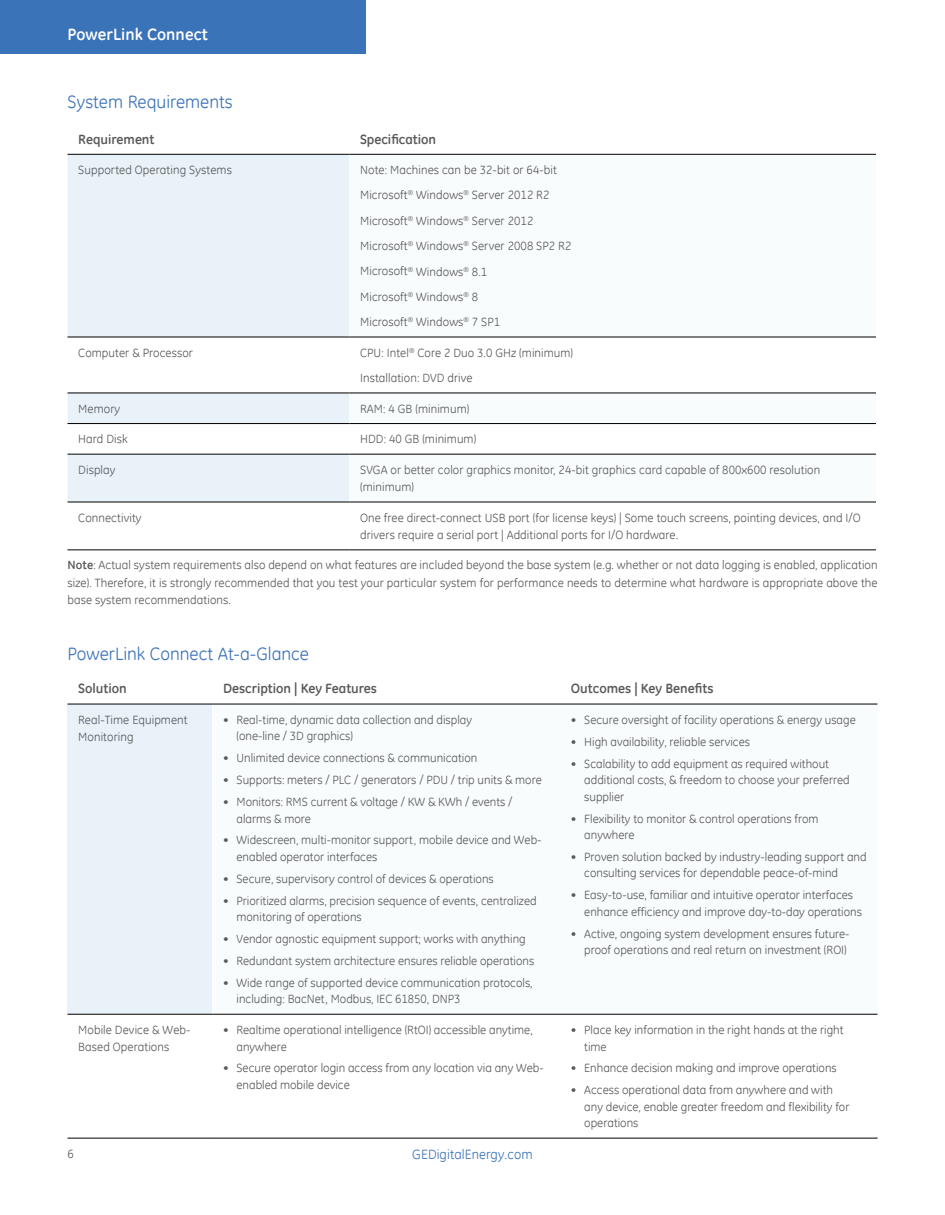
<style>
.page{position:relative;width:945px;height:1215px;background:#fff}
.page>*{position:absolute;margin:0;border:0;box-sizing:border-box;transform-origin:0 0}
.t1{font:18px "GE Inspira";color:#3b73b9}
.t2{font:700 16.5px "GE Inspira";letter-spacing:.005em;color:#fff}
.t3{font:700 13.5px "GE Inspira";color:#58595b}
.t4{font:13.5px "GE Inspira";letter-spacing:.005em;color:#3b73b9}
.t5{font:12px/16.5px "GE Inspira";color:#58595b}
.s1{font-weight:700}
</style>
<div class="page">
<div style="left:0;top:0;width:365px;height:54px;background:#3b73b9"></div>
<div style="left:68px;top:155px;width:281px;height:182px;background:#e8f2f8"></div>
<svg style="left:68px;top:392px;width:281px;height:158px;fill:#e8f2f8"></svg>
<svg style="left:349px;top:392px;width:527px;height:158px"></svg>
<hr style="left:68px;top:154px;width:281px;height:1px;background:#000">
<hr style="left:349px;top:154px;width:527px;height:1px;background:#000">
<hr style="left:68px;top:337px;width:281px;height:1px;background:#000">
<hr style="left:349px;top:337px;width:527px;height:1px;background:#000">
<hr style="left:68px;top:393px;width:281px;height:1px;background:#000">
<hr style="left:349px;top:393px;width:527px;height:1px;background:#000">
<hr style="left:68px;top:423px;width:281px;height:1px;background:#000">
<hr style="left:349px;top:423px;width:527px;height:1px;background:#000">
<hr style="left:68px;top:454px;width:281px;height:1px;background:#000">
<hr style="left:349px;top:454px;width:527px;height:1px;background:#000">
<hr style="left:68px;top:502px;width:281px;height:1px;background:#000">
<hr style="left:349px;top:502px;width:527px;height:1px;background:#000">
<hr style="left:68px;top:550px;width:281px;height:1px;background:#000">
<hr style="left:349px;top:550px;width:527px;height:1px;background:#000">
<div style="left:68px;top:704px;width:144px;height:310px;background:#e8f2f8"></div>
<svg style="left:212px;top:1137px;width:666px;height:1px"></svg>
<hr style="left:68px;top:704px;width:144px;height:1px;background:#000">
<hr style="left:212px;top:704px;width:348px;height:1px;background:#000">
<hr style="left:560px;top:704px;width:318px;height:1px;background:#000">
<hr style="left:68px;top:1014px;width:144px;height:1px;background:#000">
<hr style="left:212px;top:1014px;width:348px;height:1px;background:#000">
<hr style="left:560px;top:1014px;width:318px;height:1px;background:#000">
<hr style="left:68px;top:1138px;width:144px;height:1px;background:#000">
<hr style="left:212px;top:1138px;width:348px;height:1px;background:#000">
<hr style="left:560px;top:1138px;width:318px;height:1px;background:#000">
<h2 class="t2" style="left:68px;top:24px;width:142px">PowerLink Connect</h2>
<h1 class="t1" style="left:68px;top:90px;width:167px">System Requirements</h1>
<p class="t3" style="left:78px;top:130px;width:78px">Requirement</p>
<p class="t3" style="left:360px;top:130px;width:78px">Specification</p>
<p class="t5" style="left:78px;top:161px;width:155px">Supported Operating Systems</p>
<p class="t5" style="left:360px;top:157px;width:213px;line-height:25.3px">Note: Machines can be 32-bit or 64-bit<br>Microsoft<sup>®</sup> Windows<sup>®</sup> Server 2012 R2<br>Microsoft<sup>®</sup> Windows<sup>®</sup> Server 2012<br>Microsoft<sup>®</sup> Windows<sup>®</sup> Server 2008 SP2 R2<br>Microsoft<sup>®</sup> Windows<sup>®</sup> 8.1<br>Microsoft<sup>®</sup> Windows<sup>®</sup> 8<br>Microsoft<sup>®</sup> Windows<sup>®</sup> 7 SP1</p>
<p class="t5" style="left:78px;top:344px;width:116px">Computer &amp; Processor</p>
<p class="t5" style="left:360px;top:340px;width:215px;line-height:25.3px">CPU: Intel<sup>®</sup> Core 2 Duo 3.0 GHz (minimum)<br>Installation: DVD drive</p>
<p class="t5" style="left:78px;top:400px;width:44px">Memory</p>
<p class="t5" style="left:360px;top:400px;width:111px">RAM: 4 GB (minimum)</p>
<p class="t5" style="left:78px;top:431px;width:51px">Hard Disk</p>
<p class="t5" style="left:360px;top:431px;width:118px">HDD: 40 GB (minimum)</p>
<p class="t5" style="left:78px;top:461px;width:39px">Display</p>
<p class="t5" style="left:360px;top:461px;width:462px;line-height:17.2px">SVGA or better color graphics monitor, 24-bit graphics card capable of 800x600 resolution (minimum)</p>
<p class="t5" style="left:78px;top:509px;width:65px">Connectivity</p>
<p class="t5" style="left:360px;top:509px;width:502px;line-height:17.2px">One free direct-connect USB port (for license keys) | Some touch screens, pointing devices, and I/O drivers require a serial port | Additional ports for I/O hardware.</p>
<p class="t5" style="left:68px;top:556px;width:812px;line-height:17.2px;text-align:justify"><span class="s1">Note</span>: Actual system requirements also depend on what features are included beyond the base system (e.g. whether or not data logging is enabled, application size). Therefore, it is strongly recommended that you test your particular system for performance needs to determine what hardware is appropriate above the base system recommendations.</p>
<h1 class="t1" style="left:68px;top:642px;width:243px">PowerLink Connect At-a-Glance</h1>
<p class="t3" style="left:78px;top:680px;width:50px">Solution</p>
<p class="t3" style="left:223px;top:680px;width:156px">Description | Key Features</p>
<p class="t3" style="left:571px;top:680px;width:144px">Outcomes | Key Benefits</p>
<p class="t5" style="left:78px;top:711px;width:111px;line-height:17.2px">Real-Time Equipment<br>Monitoring</p>
<p class="t5" style="left:237px;top:711px;width:237px;text-indent:-14px">• Real-time, dynamic data collection and display (one-line / 3D graphics)</p>
<p class="t5" style="left:223px;top:750px;width:256px">• Unlimited device connections &amp; communication</p>
<p class="t5" style="left:223px;top:771px;width:320px">• Supports: meters / PLC / generators / PDU / trip units &amp; more</p>
<p class="t5" style="left:237px;top:793px;width:277px;text-indent:-14px">• Monitors: RMS current &amp; voltage / KW &amp; KWh / events / alarms &amp; more</p>
<p class="t5" style="left:237px;top:832px;width:307px;text-indent:-14px">• Widescreen, multi-monitor support, mobile device and Web&shy;enabled operator interfaces</p>
<p class="t5" style="left:223px;top:870px;width:272px">• Secure, supervisory control of devices &amp; operations</p>
<p class="t5" style="left:237px;top:892px;width:302px;text-indent:-14px">• Prioritized alarms, precision sequence of events, centralized monitoring of operations</p>
<p class="t5" style="left:223px;top:930px;width:304px">• Vendor agnostic equipment support; works with anything</p>
<p class="t5" style="left:223px;top:952px;width:313px">• Redundant system architecture ensures reliable operations</p>
<p class="t5" style="left:237px;top:974px;width:298px;text-indent:-14px">• Wide range of supported device communication protocols, including: BacNet, Modbus, IEC 61850, DNP3</p>
<p class="t5" style="left:571px;top:711px;width:287px">• Secure oversight of facility operations &amp; energy usage</p>
<p class="t5" style="left:571px;top:733px;width:181px">• High availability, reliable services</p>
<p class="t5" style="left:584px;top:755px;width:267px;text-indent:-14px">• Scalability to add equipment as required without additional costs, &amp; freedom to choose your preferred supplier</p>
<p class="t5" style="left:584px;top:810px;width:236px;text-indent:-14px">• Flexibility to monitor &amp; control operations from anywhere</p>
<p class="t5" style="left:584px;top:848px;width:284px;text-indent:-14px">• Proven solution backed by industry-leading support and consulting services for dependable peace-of-mind</p>
<p class="t5" style="left:584px;top:887px;width:279px;text-indent:-14px">• Easy-to-use, familiar and intuitive operator interfaces enhance efficiency and improve day-to-day operations</p>
<p class="t5" style="left:571px;top:925px;width:280px;text-align:right">• Active, ongoing system development ensures future&shy;proof operations and real return on investment (ROI)</p>
<p class="t5" style="left:78px;top:1021px;width:114px;line-height:17.2px">Mobile Device &amp; Web-<br>Based Operations</p>
<p class="t5" style="left:237px;top:1021px;width:298px;text-indent:-14px">• Realtime operational intelligence (RtOI) accessible anytime, anywhere</p>
<p class="t5" style="left:237px;top:1060px;width:309px;text-indent:-14px">• Secure operator login access from any location via any Web&shy;enabled mobile device</p>
<p class="t5" style="left:68px;top:1145px;width:8px">6</p>
<p class="t4" style="left:412px;top:1146px;width:122px">GEDigitalEnergy.com</p>
<p class="t5" style="left:584px;top:1021px;width:261px;text-indent:-14px">• Place key information in the right hands at the right time</p>
<p class="t5" style="left:571px;top:1060px;width:268px">• Enhance decision making and improve operations</p>
<p class="t5" style="left:584px;top:1082px;width:267px;text-indent:-14px">• Access operational data from anywhere and with any device, enable greater freedom and flexibility for operations</p>
</div>
